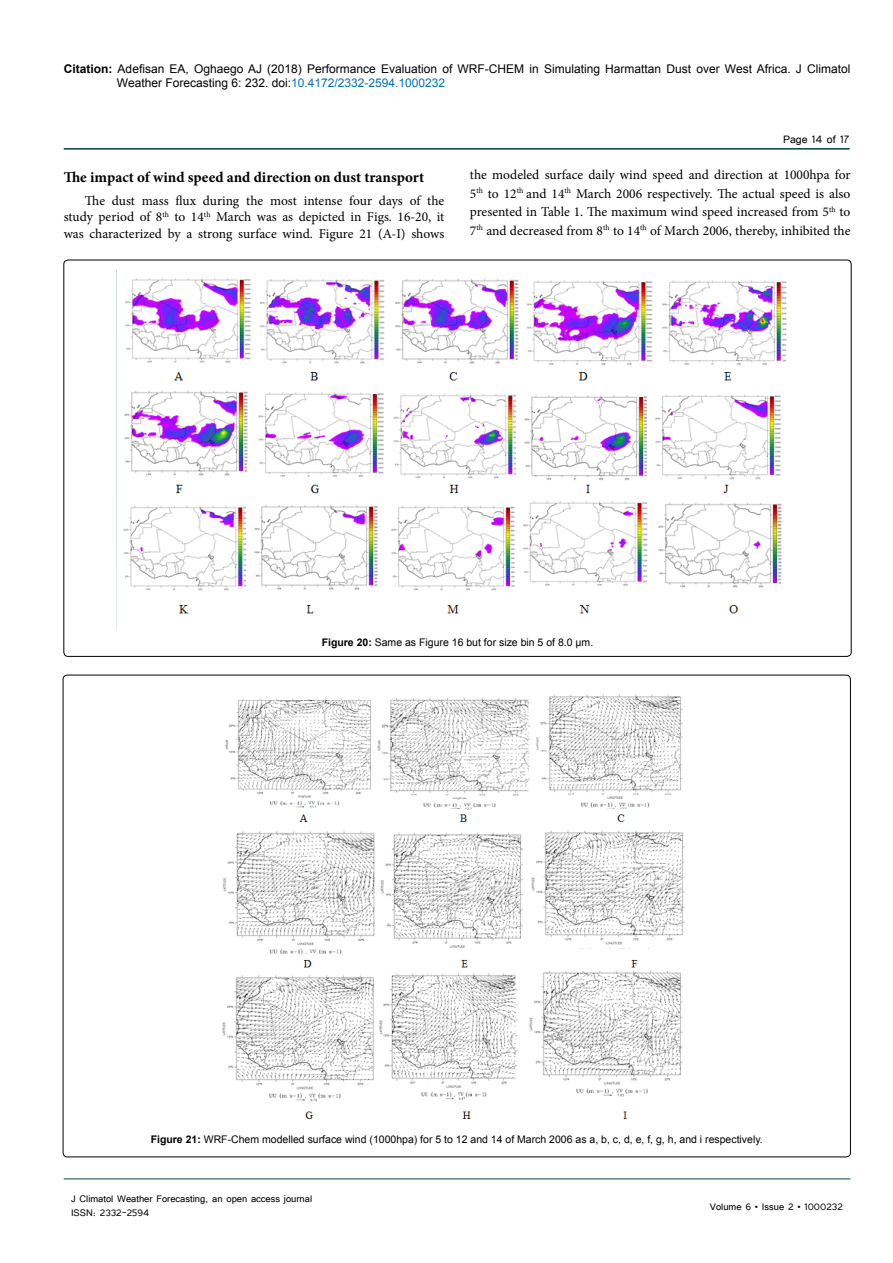
<style>
.page{position:relative;width:893px;height:1263px;background:#fff}
.page>*{position:absolute;margin:0;border:0;box-sizing:border-box;transform-origin:0 0}
.t1{font:700 15px "Minion Pro";color:#000}
.t2{font:13.5px/18.5px "Minion Pro";color:#000;text-align:justify}
.t3{font:13.5px "Tunga";color:#000}
.t4{font:12px/14.4px "Arial";color:#000}
.t5{font:12px/14.4px "Tunga";color:#000}
.t6{font:10.5px "Arial";color:#000}
.s1{font-weight:700}
.s2{color:#0072bc}
</style>
<div class="page">
<hr style="left:64px;top:148px;width:786px;height:2px;background:#004440">
<hr style="left:64px;top:1179px;width:786px;height:1px;background:#004440">
<img style="left:116px;top:271px;width:671px;height:358px">
<img style="left:222px;top:694px;width:463px;height:425px">
<p class="t4" style="left:117px;top:61px;width:735px;text-indent:-53px"><span class="s1">Citation:</span> Adefisan EA, Oghaego AJ (2018) Performance Evaluation of WRF-CHEM in Simulating Harmattan Dust over West Africa. J Climatol<br>Weather Forecasting 6: 232. doi:<span class="s2">10.4172/2332-2594.1000232</span></p>
<p class="t1" style="left:64px;top:167px;width:362px">The impact of wind speed and direction on dust transport</p>
<p class="t2" style="left:64px;top:193px;width:382px;line-height:16.2px;text-indent:21px">The dust mass flux during the most intense four days of the study period of 8<sup>th</sup> to 14<sup>th</sup> March was as depicted in Figs. 16-20, it was characterized by a strong surface wind. Figure 21 (A-I) shows</p>
<p class="t3" style="left:783px;top:131px;width:67px">Page 14 of 17</p>
<p class="t2" style="left:470px;top:166px;width:382px">the modeled surface daily wind speed and direction at 1000hpa for 5<sup>th</sup> to 12<sup>th</sup> and 14<sup>th</sup> March 2006 respectively. The actual speed is also presented in Table 1. The maximum wind speed increased from 5<sup>th</sup> to 7<sup>th</sup> and decreased from 8<sup>th</sup> to 14<sup>th</sup> of March 2006, thereby, inhibited the</p>
<p class="t6" style="left:322px;top:635px;width:273px"><span class="s1">Figure 20:</span> Same as Figure 16 but for size bin 5 of 8.0 μm.</p>
<p class="t6" style="left:151px;top:1133px;width:614px"><span class="s1">Figure 21:</span> WRF-Chem modelled surface wind (1000hpa) for 5 to 12 and 14 of March 2006 as a, b, c, d, e, f, g, h, and i respectively.</p>
<p class="t5" style="left:71px;top:1190px;width:243px">J Climatol Weather Forecasting, an open access journal<br>ISSN: 2332-2594</p>
<p class="t5" style="left:710px;top:1199px;width:135px">Volume 6 • Issue 2 • 1000232</p>
</div>
